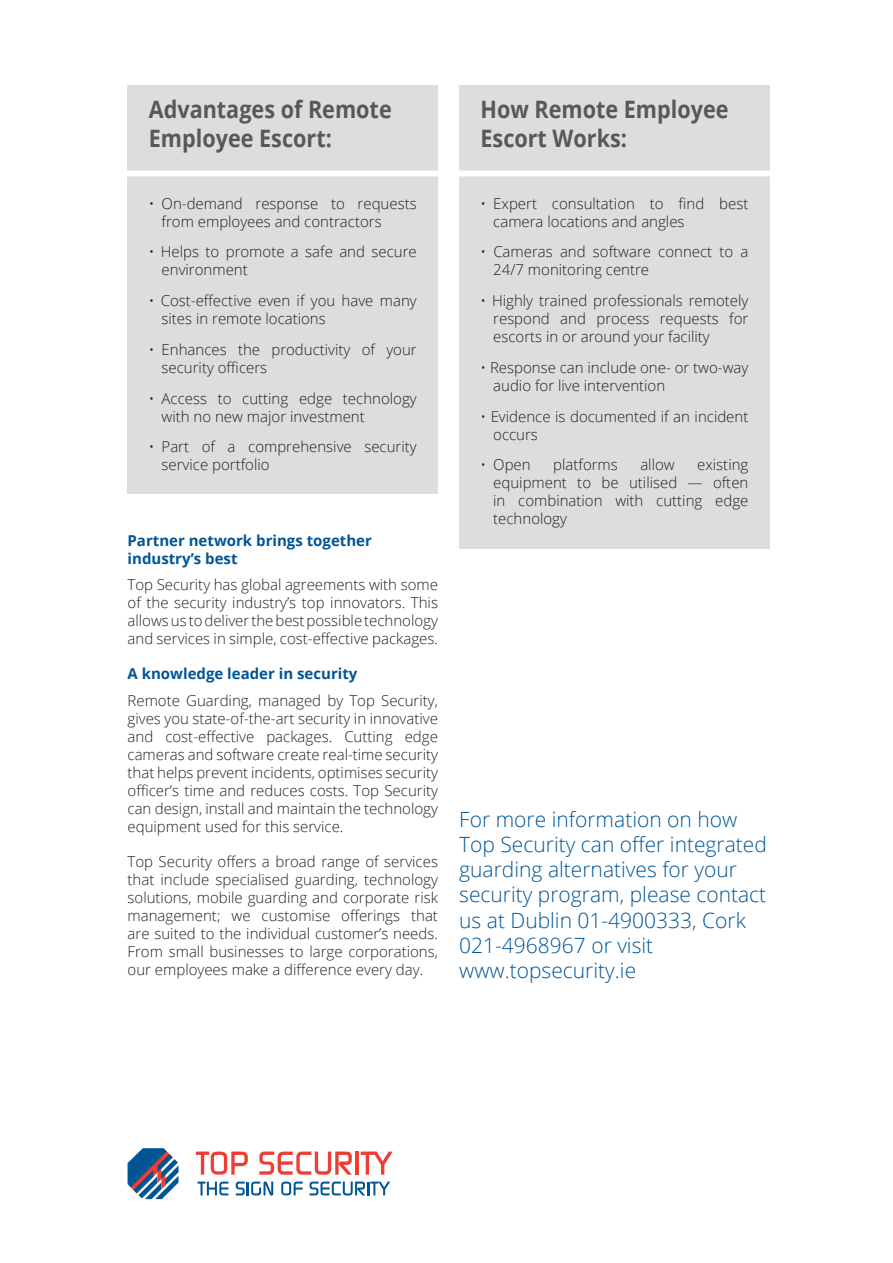
<style>
.page{position:relative;width:893px;height:1263px;background:#fff}
.page>*{position:absolute;margin:0;border:0;box-sizing:border-box;transform-origin:0 0}
.t1{font:700 24px/28.8px "Open Sans";color:#57585a;scale:.9 1}
.t2{font:300 21px/25.2px "Open Sans";color:#005595}
.t3{font:300 15px/18px "Open Sans";color:#231f20}
.t4{font:700 15px/18px "Open Sans";color:#005595}
</style>
<div class="page">
<div style="left:128px;top:85px;width:310px;height:408px;background:#dcdddf"></div>
<div style="left:459px;top:85px;width:311px;height:464px;background:#dcdddf"></div>
<svg style="left:196px;top:1151px;width:52px;height:24px"></svg>
<svg style="left:259px;top:1151px;width:93px;height:24px"></svg>
<hr style="left:355px;top:1151px;width:4px;height:24px;background:#ee3e34">
<svg style="left:361px;top:1151px;width:32px;height:24px"></svg>
<svg style="left:198px;top:1181px;width:30px;height:14px"></svg>
<svg style="left:236px;top:1181px;width:37px;height:15px"></svg>
<svg style="left:281px;top:1181px;width:22px;height:14px"></svg>
<svg style="left:310px;top:1181px;width:80px;height:14px"></svg>
<svg style="left:128px;top:1148px;width:51px;height:51px"></svg>
<div style="left:62px;top:170px;width:776px;height:6px;background:#fff"></div>
<h1 class="t1" style="left:149px;top:95px;width:271px">Advantages of Remote<br>Employee Escort:</h1>
<p class="t3" style="left:162px;top:194px;width:257px;text-indent:-13px">• On-demand response to requests from employees and contractors</p>
<p class="t3" style="left:162px;top:243px;width:257px;text-indent:-13px">• Helps to promote a safe and secure environment</p>
<p class="t3" style="left:162px;top:291px;width:257px;text-indent:-13px">• Cost-effective even if you have many sites in remote locations</p>
<p class="t3" style="left:162px;top:340px;width:257px;text-indent:-13px">• Enhances the productivity of your security officers</p>
<p class="t3" style="left:162px;top:389px;width:257px;text-indent:-13px">• Access to cutting edge technology with no new major investment</p>
<p class="t3" style="left:162px;top:438px;width:257px;text-indent:-13px">• Part of a comprehensive security service portfolio</p>
<p class="t4" style="left:128px;top:531px;width:246px">Partner network brings together industry’s best</p>
<p class="t3" style="left:128px;top:575px;width:312px;text-align:justify">Top Security has global agreements with some of the security industry’s top innovators. This allows us to deliver the best possible technology and services in simple, cost-effective packages.</p>
<p class="t4" style="left:128px;top:664px;width:231px">A knowledge leader in security</p>
<p class="t3" style="left:128px;top:691px;width:312px;text-align:justify">Remote Guarding, managed by Top Security, gives you state-of-the-art security in innovative and cost-effective packages. Cutting edge cameras and software create real-time security that helps prevent incidents, optimises security officer’s time and reduces costs. Top Security can design, install and maintain the technology equipment used for this service.</p>
<p class="t3" style="left:128px;top:852px;width:312px;text-align:justify">Top Security offers a broad range of services that include specialised guarding, technology solutions, mobile guarding and corporate risk management; we customise offerings that are suited to the individual customer’s needs.<br>From small businesses to large corporations, our employees make a difference every day.</p>
<h1 class="t1" style="left:480px;top:95px;width:277px">How Remote Employee<br>Escort Works:</h1>
<p class="t3" style="left:493px;top:194px;width:257px;text-indent:-13px">• Expert consultation to find best camera locations and angles</p>
<p class="t3" style="left:493px;top:243px;width:257px;text-indent:-13px">• Cameras and software connect to a<br>24/7 monitoring centre</p>
<p class="t3" style="left:493px;top:291px;width:257px;text-align:justify;text-indent:-13px">• Highly trained professionals remotely respond and process requests for escorts in or around your facility</p>
<p class="t3" style="left:493px;top:358px;width:257px;text-indent:-13px">• Response can include one- or two-way audio for live intervention</p>
<p class="t3" style="left:493px;top:407px;width:257px;text-indent:-13px">• Evidence is documented if an incident occurs</p>
<p class="t3" style="left:480px;top:456px;width:52px">• Open</p>
<p class="t3" style="left:553px;top:456px;width:66px">platforms</p>
<p class="t3" style="left:640px;top:456px;width:36px">allow</p>
<p class="t3" style="left:493px;top:456px;width:257px;text-align:justify;text-indent:204px">existing equipment to be utilised — often in combination with cutting edge technology</p>
<h2 class="t2" style="left:459px;top:806px;width:309px">For more information on how<br>Top Security can offer integrated guarding alternatives for your security program, please contact us at Dublin 01-4900333, Cork<br>021-4968967 or visit www.topsecurity.ie</h2>
</div>
